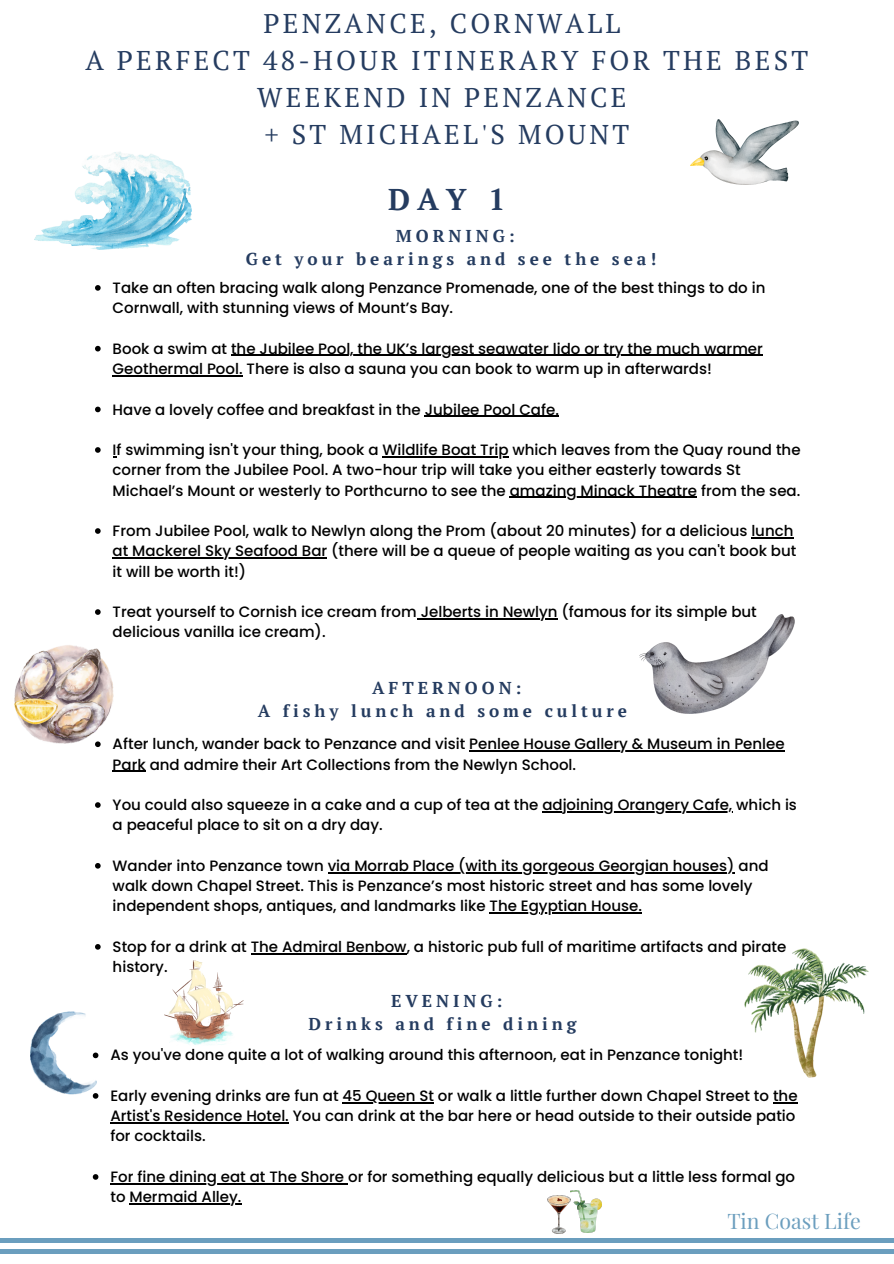
<style>
.page{position:relative;width:894px;height:1264px;background:#fff}
.page>*{position:absolute;margin:0;border:0;box-sizing:border-box;transform-origin:0 0}
.t1{font:700 30px "PT Serif";color:#253c60}
.t2{font:27px/37.2px "PT Serif";letter-spacing:.12em;color:#253c60;text-align:center}
.t3{font:21.3px "Playfair Display";color:#6b9ebe}
.t4{font:700 17.1px/23.4px "PT Serif";letter-spacing:.23em;color:#253c60;text-align:center}
.t5{font:500 15px/20.2px "Poppins";color:#000}
</style>
<div class="page">
<hr style="left:0;top:1238px;width:893px;height:4px;background:#6b9ebe">
<hr style="left:0;top:1249px;width:893px;height:3px;background:#6b9ebe">
<img style="left:35px;top:152px;width:156px;height:98px">
<img style="left:690px;top:120px;width:108px;height:64px">
<img style="left:639px;top:614px;width:154px;height:99px">
<img style="left:30px;top:1011px;width:66px;height:83px">
<img style="left:744px;top:948px;width:124px;height:129px">
<img style="left:15px;top:645px;width:99px;height:99px">
<img style="left:165px;top:960px;width:78px;height:85px">
<img style="left:547px;top:1195px;width:23px;height:38px">
<img style="left:570px;top:1190px;width:31px;height:42px">
<svg style="left:95px;top:285px;width:6px;height:6px"></svg>
<svg style="left:95px;top:346px;width:6px;height:5px"></svg>
<hr style="left:231px;top:355px;width:531px;height:1px;background:#000">
<hr style="left:113px;top:375px;width:130px;height:1px;background:#000">
<svg style="left:95px;top:406px;width:6px;height:6px"></svg>
<hr style="left:424px;top:415px;width:135px;height:2px;background:#000">
<svg style="left:95px;top:447px;width:6px;height:6px"></svg>
<hr style="left:382px;top:456px;width:126px;height:1px;background:#000">
<hr style="left:509px;top:496px;width:188px;height:2px;background:#000">
<svg style="left:95px;top:528px;width:6px;height:6px"></svg>
<hr style="left:751px;top:537px;width:42px;height:1px;background:#000">
<hr style="left:113px;top:557px;width:214px;height:1px;background:#000">
<svg style="left:95px;top:609px;width:6px;height:6px"></svg>
<hr style="left:416px;top:618px;width:141px;height:1px;background:#000">
<svg style="left:95px;top:741px;width:6px;height:6px"></svg>
<hr style="left:469px;top:750px;width:315px;height:1px;background:#000">
<hr style="left:113px;top:770px;width:33px;height:1px;background:#000">
<svg style="left:95px;top:802px;width:6px;height:5px"></svg>
<hr style="left:542px;top:811px;width:190px;height:1px;background:#000">
<svg style="left:95px;top:863px;width:6px;height:5px"></svg>
<hr style="left:327px;top:872px;width:407px;height:1px;background:#000">
<hr style="left:489px;top:912px;width:152px;height:1px;background:#000">
<svg style="left:95px;top:944px;width:6px;height:5px"></svg>
<hr style="left:251px;top:953px;width:155px;height:1px;background:#000">
<svg style="left:93px;top:1052px;width:5px;height:6px"></svg>
<svg style="left:93px;top:1093px;width:5px;height:5px"></svg>
<hr style="left:342px;top:1102px;width:92px;height:1px;background:#000">
<svg style="left:773px;top:1102px;width:24px;height:1px"></svg>
<hr style="left:110px;top:1122px;width:179px;height:1px;background:#000">
<svg style="left:93px;top:1174px;width:5px;height:5px"></svg>
<hr style="left:110px;top:1183px;width:234px;height:1px;background:#000">
<hr style="left:129px;top:1203px;width:112px;height:1px;background:#000">
<h2 class="t2" style="left:85px;top:4px;width:724px">PENZANCE, CORNWALL<br>A PERFECT 48-HOUR ITINERARY FOR THE BEST<br>WEEKEND IN PENZANCE<br>+ ST MICHAEL'S MOUNT</h2>
<p class="t1" style="left:388px;top:179px;width:119px">DAY 1</p>
<p class="t4" style="left:246px;top:224px;width:411px">MORNING:<br>Get your bearings and see the sea!</p>
<p class="t5" style="left:113px;top:277px;width:654px">Take an often bracing walk along Penzance Promenade, one of the best things to do in<br>Cornwall, with stunning views of Mount’s Bay.</p>
<h1 class="t5" style="left:113px;top:338px;width:651px">Book a swim at the Jubilee Pool, the UK’s largest seawater lido or try the much warmer</h1>
<h4 class="t5" style="left:113px;top:358px;width:600px">Geothermal Pool. There is also a sauna you can book to warm up in afterwards!</h4>
<h4 class="t5" style="left:113px;top:399px;width:447px">Have a lovely coffee and breakfast in the Jubilee Pool Cafe.</h4>
<p class="t5" style="left:113px;top:439px;width:689px">If swimming isn't your thing, book a Wildlife Boat Trip which leaves from the Quay round the</p>
<p class="t5" style="left:113px;top:460px;width:689px">corner from the Jubilee Pool. A two-hour trip will take you either easterly towards St<br>Michael’s Mount or westerly to Porthcurno to see the amazing Minack Theatre from the sea.</p>
<p class="t5" style="left:113px;top:520px;width:682px">From Jubilee Pool, walk to Newlyn along the Prom (about 20 minutes) for a delicious lunch</p>
<p class="t5" style="left:113px;top:541px;width:685px">at Mackerel Sky Seafood Bar (there will be a queue of people waiting as you can't book but it will be worth it!)</p>
<p class="t5" style="left:113px;top:601px;width:645px">Treat yourself to Cornish ice cream from Jelberts in Newlyn (famous for its simple but</p>
<p class="t5" style="left:113px;top:622px;width:214px">delicious vanilla ice cream).</p>
<p class="t4" style="left:258px;top:675px;width:370px">AFTERNOON:<br>A fishy lunch and some culture</p>
<p class="t5" style="left:113px;top:734px;width:673px">After lunch, wander back to Penzance and visit Penlee House Gallery &amp; Museum in Penlee</p>
<p class="t5" style="left:113px;top:754px;width:465px">Park and admire their Art Collections from the Newlyn School.</p>
<p class="t5" style="left:113px;top:794px;width:685px">You could also squeeze in a cake and a cup of tea at the adjoining Orangery Cafe, which is</p>
<h4 class="t5" style="left:113px;top:815px;width:271px">a peaceful place to sit on a dry day.</h4>
<h4 class="t5" style="left:113px;top:855px;width:657px">Wander into Penzance town via Morrab Place (with its gorgeous Georgian houses) and</h4>
<p class="t5" style="left:113px;top:875px;width:641px">walk down Chapel Street. This is Penzance’s most historic street and has some lovely independent shops, antiques, and landmarks like The Egyptian House.</p>
<p class="t5" style="left:113px;top:936px;width:675px">Stop for a drink at The Admiral Benbow, a historic pub full of maritime artifacts and pirate history.</p>
<p class="t4" style="left:308px;top:988px;width:269px">EVENING:<br>Drinks and fine dining</p>
<p class="t5" style="left:110px;top:1045px;width:634px">As you've done quite a lot of walking around this afternoon, eat in Penzance tonight!</p>
<h4 class="t5" style="left:110px;top:1085px;width:688px">Early evening drinks are fun at 45 Queen St or walk a little further down Chapel Street to the</h4>
<p class="t5" style="left:110px;top:1105px;width:686px">Artist's Residence Hotel. You can drink at the bar here or head outside to their outside patio for cocktails.</p>
<p class="t5" style="left:110px;top:1166px;width:686px">For fine dining eat at The Shore or for something equally delicious but a little less formal go</p>
<p class="t5" style="left:110px;top:1186px;width:133px">to Mermaid Alley.</p>
<p class="t3" style="left:727px;top:1205px;width:135px">Tin Coast Life</p>
</div>
